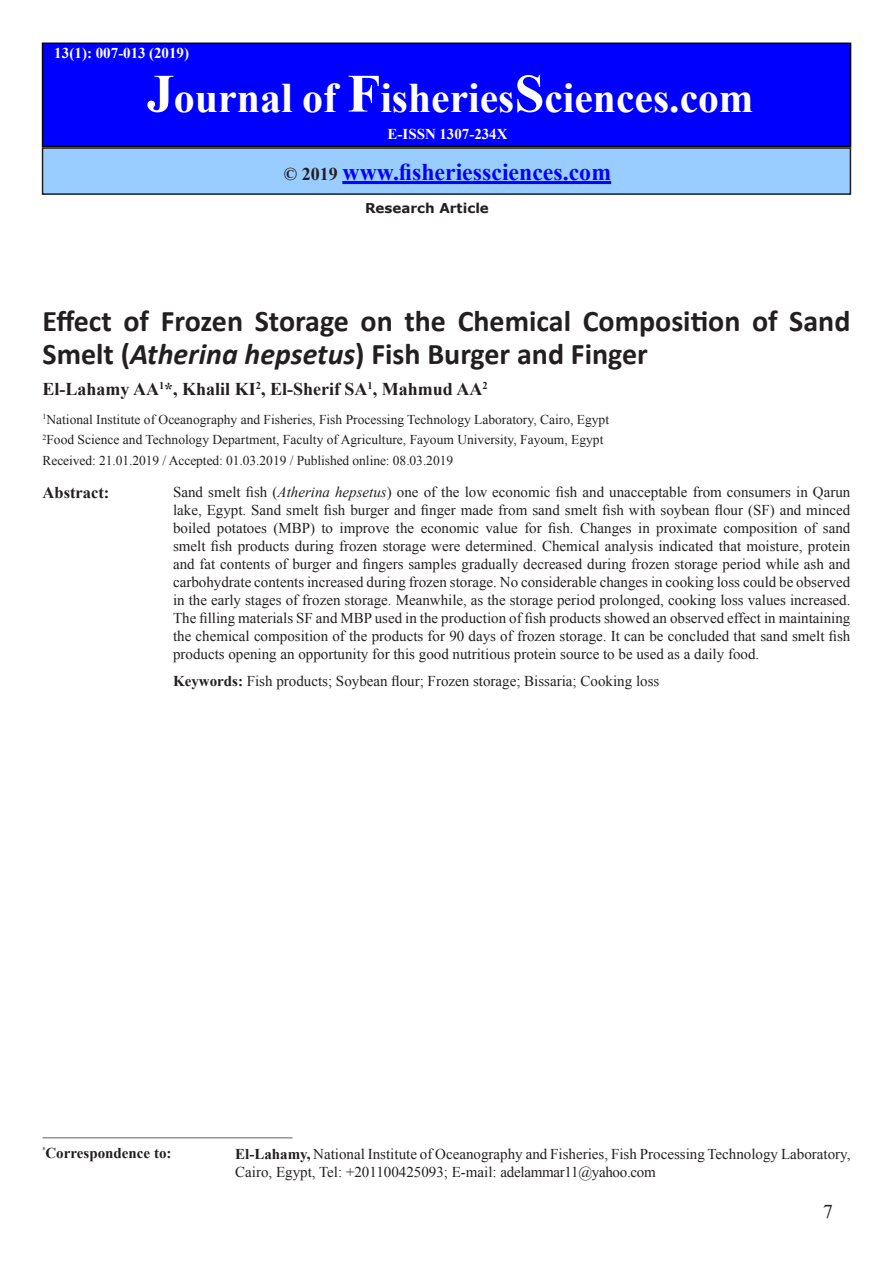
<style>
.page{position:relative;width:893px;height:1263px;background:#fff}
.page>*{position:absolute;margin:0;border:0;box-sizing:border-box;transform-origin:0 0}
.t1{font:700 42px "Times New Roman";color:#fff}
.t2{font:700 30px/33px "Calibri";color:#231f20}
.t3{font:700 24px "Times New Roman";color:#00f}
.t4{font:19.5px "Times New Roman";color:#231f20}
.t5{font:700 18px "Times New Roman";color:#231f20}
.t6{font:700 16.5px "Times New Roman";color:#231f20}
.t7{font:15px/18px "Times New Roman";color:#231f20;text-align:justify}
.t8{font:700 15px "Times New Roman";letter-spacing:.005em;color:#fff}
.t9{font:700 15px "Times New Roman";color:#231f20}
.t10{font:13.5px "Times New Roman";color:#231f20}
.t11{font:700 13.5px "Verdana";color:#231f20}
.s1{font-size:54px}
.s2{font-size:18px;color:#231f20}
.s3{font-style:italic}
.s4{font-weight:700}
</style>
<div class="page">
<div style="left:42px;top:43px;width:809px;height:104px;background:#00f;border:1px solid #040503"></div>
<div style="left:43px;top:148px;width:807px;height:46px;background:#9cf"></div>
<div style="left:42px;top:147px;width:809px;height:48px;border:2px solid #231f20"></div>
<hr style="left:342px;top:181px;width:269px;height:3px;background:#00f">
<hr style="left:43px;top:1137px;width:250px;height:1px;background:#939598">
<p class="t8" style="left:54px;top:43px;width:136px">13(1): 007-013 (2019)</p>
<h1 class="t1" style="left:147px;top:68px;width:608px"><span class="s1">J</span>ournal of <span class="s1">F</span>isheries<span class="s1">S</span>ciences.com</h1>
<p class="t8" style="left:388px;top:123px;width:121px">E-ISSN 1307-234X</p>
<h3 class="t3" style="left:284px;top:155px;width:329px"><span class="s2">© 2019</span> www.fisheriessciences.com</h3>
<p class="t11" style="left:365px;top:199px;width:125px">Research Article</p>
<p class="t2" style="left:43px;top:304px;width:809px">Effect of Frozen Storage on the Chemical Composition of Sand<br>Smelt (<span class="s3">Atherina hepsetus</span>) Fish Burger and Finger</p>
<p class="t5" style="left:43px;top:376px;width:447px">El-Lahamy AA<sup>1</sup>*, Khalil KI<sup>2</sup>, El-Sherif SA<sup>1</sup>, Mahmud AA<sup>2</sup></p>
<p class="t10" style="left:43px;top:410px;width:568px"><sup>1</sup>National Institute of Oceanography and Fisheries, Fish Processing Technology Laboratory, Cairo, Egypt</p>
<p class="t10" style="left:43px;top:431px;width:562px"><sup>2</sup>Food Science and Technology Department, Faculty of Agriculture, Fayoum University, Fayoum, Egypt</p>
<p class="t10" style="left:43px;top:451px;width:412px">Received: 21.01.2019 / Accepted: 01.03.2019 / Published online: 08.03.2019</p>
<p class="t6" style="left:43px;top:481px;width:68px">Abstract:</p>
<p class="t7" style="left:173px;top:483px;width:679px">Sand smelt fish (<span class="s3">Atherina hepsetus</span>) one of the low economic fish and unacceptable from consumers in Qarun lake, Egypt. Sand smelt fish burger and finger made from sand smelt fish with soybean flour (SF) and minced boiled potatoes (MBP) to improve the economic value for fish. Changes in proximate composition of sand smelt fish products during frozen storage were determined. Chemical analysis indicated that moisture, protein and fat contents of burger and fingers samples gradually decreased during frozen storage period while ash and carbohydrate contents increased during frozen storage. No considerable changes in cooking loss could be observed in the early stages of frozen storage. Meanwhile, as the storage period prolonged, cooking loss values increased.<br>The filling materials SF and MBP used in the production of fish products showed an observed effect in maintaining the chemical composition of the products for 90 days of frozen storage. It can be concluded that sand smelt fish products opening an opportunity for this good nutritious protein source to be used as a daily food.</p>
<p class="t7" style="left:173px;top:671px;width:488px"><span class="s4">Keywords:</span> Fish products; Soybean flour; Frozen storage; Bissaria; Cooking loss</p>
<p class="t9" style="left:43px;top:1142px;width:130px"><sup>*</sup>Correspondence to:</p>
<p class="t7" style="left:235px;top:1145px;width:617px"><span class="s4">El-Lahamy,</span> National Institute of Oceanography and Fisheries, Fish Processing Technology Laboratory,<br>Cairo, Egypt, Tel: +201100425093; E-mail: adelammar11@yahoo.com</p>
<h3 class="t4" style="left:823px;top:1199px;width:11px">7</h3>
</div>
